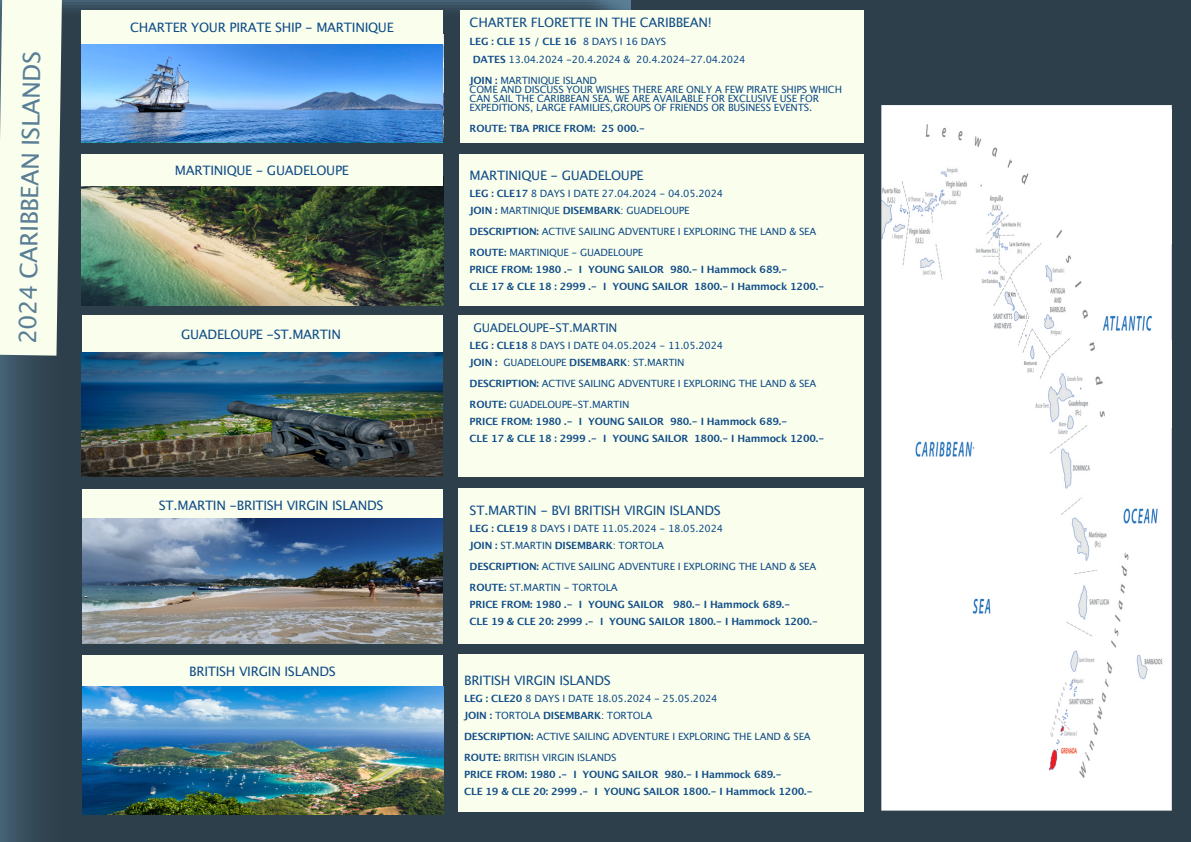
<style>
.page{position:relative;width:1191px;height:842px;background:#fff}
.page>*{position:absolute;margin:0;border:0;box-sizing:border-box;transform-origin:0 0}
.t1{font:24px "Lucida Grande";color:#5a7e96}
.t2{font:13px "Lucida Grande";letter-spacing:-.02em;color:#114c88}
.t3{font:12px "Lucida Grande";letter-spacing:-.02em;color:#114c88}
.t4{font:10px/17px "Lucida Grande";letter-spacing:-.02em;color:#114c88}
.t5{font:700 10px/17px "Lucida Grande";letter-spacing:-.02em;color:#114c88}
.s1{font-weight:700}
</style>
<div class="page">
<img style="left:0;top:0;width:1190px;height:842px">
<img style="left:63px;top:0;width:568px;height:316px">
<img style="left:81px;top:43px;width:362px;height:100px">
<img style="left:82px;top:186px;width:361px;height:120px">
<div style="left:82px;top:490px;width:361px;height:30px;background:#faffed"></div>
<div style="left:82px;top:655px;width:361px;height:31px;background:#faffed"></div>
<img style="left:81px;top:352px;width:362px;height:125px">
<img style="left:82px;top:519px;width:361px;height:124px">
<svg style="left:0;top:0;width:63px;height:356px;background:#ebf1e2"></svg>
<div style="left:81px;top:10px;width:362px;height:33px;background:#faffed"></div>
<div style="left:460px;top:10px;width:404px;height:133px;background:#faffed"></div>
<div style="left:459px;top:154px;width:405px;height:152px;background:#faffed"></div>
<div style="left:458px;top:315px;width:406px;height:162px;background:#faffed"></div>
<div style="left:458px;top:488px;width:406px;height:156px;background:#faffed"></div>
<div style="left:458px;top:655px;width:406px;height:157px;background:#faffed"></div>
<div style="left:81px;top:154px;width:362px;height:32px;background:#faffed"></div>
<div style="left:82px;top:315px;width:361px;height:37px;background:#faffed"></div>
<img style="left:82px;top:686px;width:361px;height:128px">
<img style="left:882px;top:105px;width:290px;height:705px">
<div style="left:1074px;top:109px;width:98px;height:135px;background:#fff"></div>
<div style="left:1172px;top:338px;width:14px;height:93px;background:#2d3f4b"></div>
<h1 class="t1" style="left:17px;top:344px;width:295px;rotate:-89deg">2024 CARIBBEAN ISLANDS</h1>
<h2 class="t2" style="left:130px;top:21px;width:265px">CHARTER YOUR PIRATE SHIP - MARTINIQUE</h2>
<h2 class="t2" style="left:175px;top:165px;width:175px">MARTINIQUE - GUADELOUPE</h2>
<h2 class="t2" style="left:181px;top:328px;width:161px">GUADELOUPE -ST.MARTIN</h2>
<h2 class="t2" style="left:159px;top:499px;width:226px">ST.MARTIN -BRITISH VIRGIN ISLANDS</h2>
<h2 class="t2" style="left:189px;top:665px;width:148px">BRITISH VIRGIN ISLANDS</h2>
<h2 class="t2" style="left:469px;top:17px;width:244px">CHARTER FLORETTE IN THE CARIBBEAN!</h2>
<p class="t4" style="left:473px;top:33px;width:274px;line-height:18px;text-indent:-3px"><span class="s1">LEG : CLE 15 / CLE 16</span> 8 DAYS I 16 DAYS<br><span class="s1">DATES</span> 13.04.2024 -20.4.2024 &amp; 20.4.2024-27.04.2024</p>
<p class="t4" style="left:469px;top:77px;width:374px;line-height:9px"><span class="s1">JOIN :</span> MARTINIQUE ISLAND<br>COME AND DISCUSS YOUR WISHES THERE ARE ONLY A FEW PIRATE SHIPS WHICH CAN SAIL THE CARIBBEAN SEA. WE ARE AVAILABLE FOR EXCLUSIVE USE FOR EXPEDITIONS, LARGE FAMILIES,GROUPS OF FRIENDS OR BUSINESS EVENTS.</p>
<p class="t5" style="left:469px;top:121px;width:177px">ROUTE: TBA PRICE FROM: 25 000.-</p>
<h2 class="t2" style="left:469px;top:170px;width:175px">MARTINIQUE - GUADELOUPE</h2>
<p class="t4" style="left:469px;top:186px;width:255px"><span class="s1">LEG : CLE17</span> 8 DAYS I DATE 27.04.2024 - 04.05.2024<br><span class="s1">JOIN :</span> MARTINIQUE <span class="s1">DISEMBARK</span>: GUADELOUPE</p>
<p class="t4" style="left:469px;top:222px;width:348px;line-height:21px"><span class="s1">DESCRIPTION:</span> ACTIVE SAILING ADVENTURE I EXPLORING THE LAND &amp; SEA<br><span class="s1">ROUTE:</span> MARTINIQUE - GUADELOUPE</p>
<p class="t5" style="left:469px;top:262px;width:356px">PRICE FROM: 1980 .- I YOUNG SAILOR 980.- I Hammock 689.-<br>CLE 17 &amp; CLE 18 : 2999 .- I YOUNG SAILOR 1800.- I Hammock 1200.-</p>
<p class="t3" style="left:473px;top:323px;width:146px">GUADELOUPE-ST.MARTIN</p>
<p class="t4" style="left:469px;top:338px;width:255px"><span class="s1">LEG : CLE18</span> 8 DAYS I DATE 04.05.2024 - 11.05.2024<br><span class="s1">JOIN :</span> GUADELOUPE <span class="s1">DISEMBARK</span>: ST.MARTIN</p>
<p class="t4" style="left:469px;top:374px;width:348px;line-height:21px"><span class="s1">DESCRIPTION:</span> ACTIVE SAILING ADVENTURE I EXPLORING THE LAND &amp; SEA<br><span class="s1">ROUTE:</span> GUADELOUPE-ST.MARTIN</p>
<p class="t5" style="left:469px;top:414px;width:356px">PRICE FROM: 1980 .- I YOUNG SAILOR 980.- I Hammock 689.-<br>CLE 17 &amp; CLE 18 : 2999 .- I YOUNG SAILOR 1800.- I Hammock 1200.-</p>
<h2 class="t2" style="left:469px;top:505px;width:253px">ST.MARTIN - BVI BRITISH VIRGIN ISLANDS</h2>
<p class="t4" style="left:469px;top:520px;width:255px"><span class="s1">LEG : CLE19</span> 8 DAYS I DATE 11.05.2024 - 18.05.2024<br><span class="s1">JOIN :</span> ST.MARTIN <span class="s1">DISEMBARK</span>: TORTOLA</p>
<p class="t4" style="left:469px;top:556px;width:348px;line-height:21px"><span class="s1">DESCRIPTION:</span> ACTIVE SAILING ADVENTURE I EXPLORING THE LAND &amp; SEA<br><span class="s1">ROUTE:</span> ST.MARTIN - TORTOLA</p>
<p class="t5" style="left:469px;top:596px;width:350px">PRICE FROM: 1980 .- I YOUNG SAILOR 980.- I Hammock 689.-<br>CLE 19 &amp; CLE 20: 2999 .- I YOUNG SAILOR 1800.- I Hammock 1200.-</p>
<h2 class="t2" style="left:464px;top:674px;width:148px">BRITISH VIRGIN ISLANDS</h2>
<p class="t4" style="left:464px;top:690px;width:255px"><span class="s1">LEG : CLE20</span> 8 DAYS I DATE 18.05.2024 - 25.05.2024<br><span class="s1">JOIN :</span> TORTOLA <span class="s1">DISEMBARK</span>: TORTOLA</p>
<p class="t4" style="left:464px;top:726px;width:348px;line-height:21px"><span class="s1">DESCRIPTION:</span> ACTIVE SAILING ADVENTURE I EXPLORING THE LAND &amp; SEA<br><span class="s1">ROUTE:</span> BRITISH VIRGIN ISLANDS</p>
<p class="t5" style="left:464px;top:766px;width:350px">PRICE FROM: 1980 .- I YOUNG SAILOR 980.- I Hammock 689.-<br>CLE 19 &amp; CLE 20: 2999 .- I YOUNG SAILOR 1800.- I Hammock 1200.-</p>
</div>
